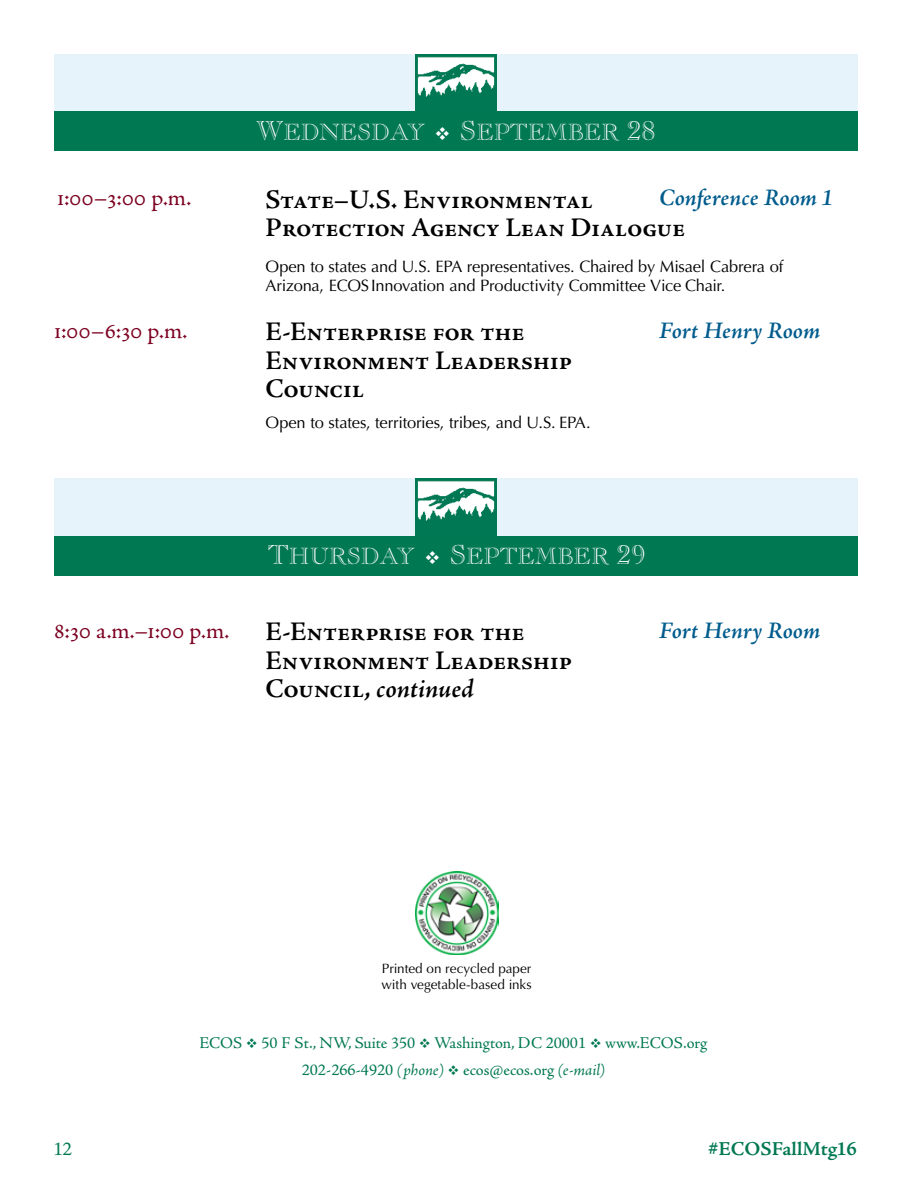
<style>
.page{position:relative;width:918px;height:1188px;background:#fff}
.page>*{position:absolute;margin:0;border:0;box-sizing:border-box;transform-origin:0 0}
.t1{font:600 27px/28.5px "Adobe Jenson Pro";letter-spacing:-.01em;color:#000}
.t2{font:24px "Adobe Jenson Pro";letter-spacing:-.01em;color:#7d0322}
.t3{font:italic 600 24px "Adobe Jenson Pro";color:#005c8d}
.t4{font:22.95px "Caslon Open Face LT Std SC850";color:#fff}
.t5{font:19.5px "Adobe Jenson Pro Semibold Capt";color:#007852}
.t6{font:19.5px "Adobe Jenson Pro";color:#007852}
.t7{font:16.5px/19.8px "Optima LT Std";letter-spacing:-.015em;color:#000}
.t8{font:16.5px/26.5px "Adobe Jenson Pro";color:#007852;text-align:center}
.t9{font:13.5px/16.2px "Optima LT Std";color:#000}
.s1{font-size:27px}
.s2{font-style:italic}
</style>
<div class="page">
<div style="left:54px;top:54px;width:803px;height:59px;background:#e6f3fb"></div>
<img style="left:415px;top:54px;width:81px;height:57px">
<div style="left:54px;top:111px;width:803px;height:40px;background:#007852"></div>
<div style="left:54px;top:478px;width:803px;height:59px;background:#e6f3fb"></div>
<img style="left:415px;top:479px;width:81px;height:57px">
<div style="left:54px;top:536px;width:803px;height:39px;background:#007852"></div>
<img style="left:416px;top:872px;width:83px;height:83px">
<h3 class="t4" style="left:256px;top:119px;width:401px"><span class="s1">W</span>EDNESDAY ❖ <span class="s1">S</span>EPTEMBER <span class="s1">28</span></h3>
<h2 class="t2" style="left:57px;top:184px;width:136px">1:00–3:00 p.m.</h2>
<h2 class="t3" style="left:659px;top:184px;width:175px">Conference Room 1</h2>
<h1 class="t1" style="left:266px;top:185px;width:421px">State–U.S. Environmental<br>Protection Agency Lean Dialogue</h1>
<p class="t7" style="left:266px;top:256px;width:519px">Open to states and U.S. EPA representatives. Chaired by Misael Cabrera of<br>Arizona, ECOS Innovation and Productivity Committee Vice Chair.</p>
<h2 class="t2" style="left:54px;top:317px;width:135px">1:00–6:30 p.m.</h2>
<h1 class="t1" style="left:266px;top:318px;width:261px">E-Enterprise for the</h1>
<h2 class="t3" style="left:659px;top:317px;width:163px">Fort Henry Room</h2>
<h1 class="t1" style="left:266px;top:346px;width:308px">Environment Leadership<br>Council</h1>
<p class="t7" style="left:266px;top:412px;width:327px">Open to states, territories, tribes, and U.S. EPA.</p>
<h3 class="t4" style="left:268px;top:542px;width:379px"><span class="s1">T</span>HURSDAY ❖ <span class="s1">S</span>EPTEMBER <span class="s1">29</span></h3>
<h2 class="t2" style="left:54px;top:617px;width:177px">8:30 a.m.–1:00 p.m.</h2>
<h2 class="t3" style="left:659px;top:617px;width:163px">Fort Henry Room</h2>
<h1 class="t1" style="left:266px;top:618px;width:308px">E-Enterprise for the<br>Environment Leadership<br>Council, <span class="s2">continued</span></h1>
<p class="t9" style="left:382px;top:960px;width:152px">Printed on recycled paper with vegetable-based inks</p>
<p class="t8" style="left:199px;top:1030px;width:510px">ECOS ❖ 50 F St., NW, Suite 350 ❖ Washington, DC 20001 ❖ www.ECOS.org<br>202-266-4920 <span class="s2">(phone)</span> ❖ ecos@ecos.org <span class="s2">(e-mail)</span></p>
<p class="t6" style="left:54px;top:1138px;width:19px">12</p>
<p class="t5" style="left:708px;top:1137px;width:151px">#ECOSFallMtg16</p>
</div>
